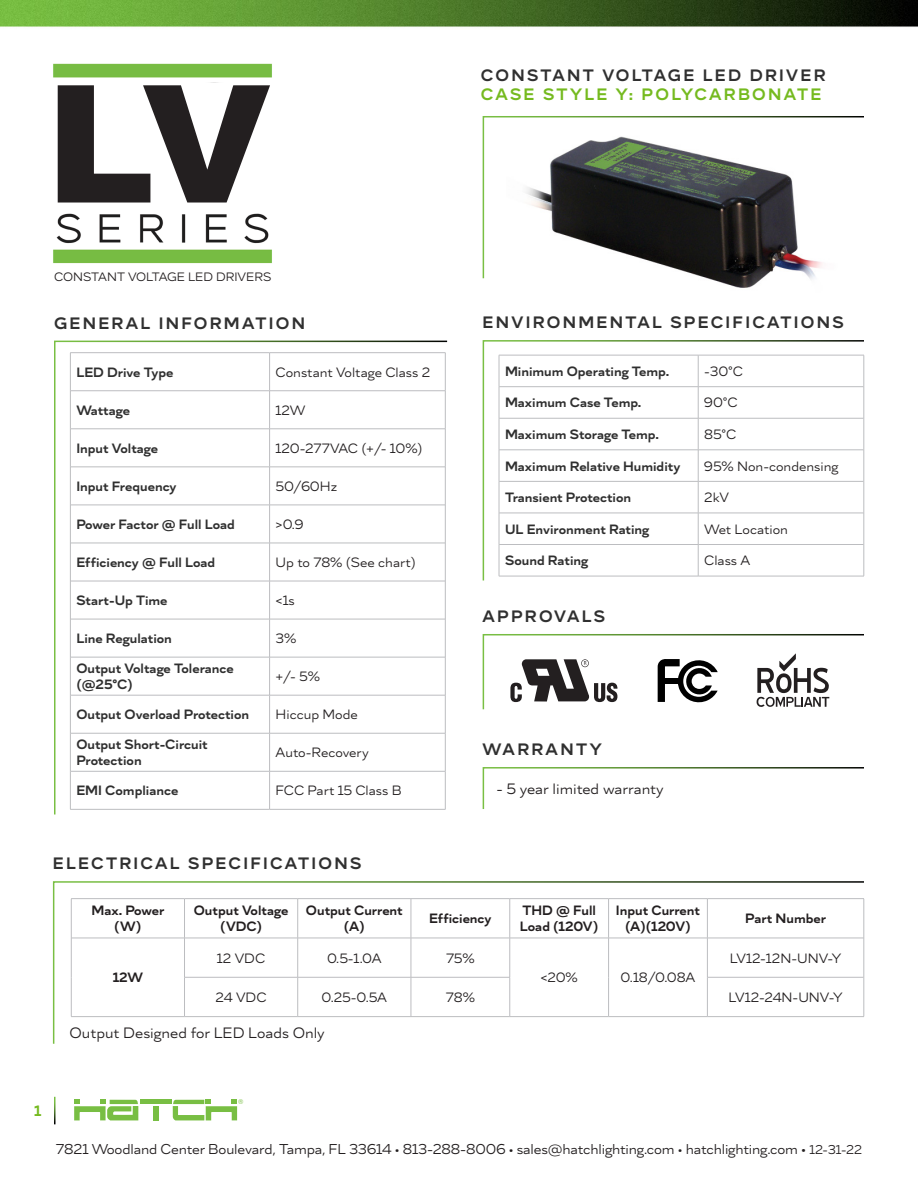
<style>
.page{position:relative;width:918px;height:1188px;background:#fff}
.page>*{position:absolute;margin:0;border:0;box-sizing:border-box;transform-origin:0 0}
.t1{font:900 163.65px "Arial";color:#231f20}
.t2{font:700 16.5px "Skie Wide";letter-spacing:.14em;color:#303030}
.t3{font:700 16.5px "Skie Wide";letter-spacing:.14em;color:#75ba1f}
.t4{font:15px "Skie Wide";color:#231f20}
.t5{font:700 15px "Skie Wide";color:#75ba1f}
.t6{font:14.25px "Skie Wide";letter-spacing:-.01em;color:#231f20}
.t7{font:700 13.5px/16.2px "Skie Wide";color:#2f2f2f}
.t8{font:13.5px "Skie Wide";color:#231f20}
.t9{font:700 13.5px/16.2px "Skie Wide";color:#231f20;text-align:center}
.t10{font:12.15px "Skie Wide";color:#231f20}
.t11{font:6.6px "Helvetica";color:#78be43}
.s1{font-size:15px}
.s2{font-size:12.75px}
</style>
<div class="page">
<img style="left:0;top:0;width:918px;height:27px">
<svg style="left:54px;top:340px;width:394px;height:475px"></svg>
<svg style="left:482px;top:340px;width:383px;height:241px"></svg>
<svg style="left:482px;top:116px;width:382px;height:163px"></svg>
<svg style="left:52px;top:881px;width:812px;height:163px"></svg>
<hr style="left:71px;top:898px;width:114px;height:1px;background:#bcbdc0">
<hr style="left:71px;top:899px;width:1px;height:39px;background:#bcbdc0">
<hr style="left:185px;top:898px;width:113px;height:1px;background:#bcbdc0">
<hr style="left:298px;top:898px;width:113px;height:1px;background:#bcbdc0">
<hr style="left:411px;top:898px;width:99px;height:1px;background:#bcbdc0">
<hr style="left:510px;top:898px;width:99px;height:1px;background:#bcbdc0">
<hr style="left:609px;top:898px;width:98px;height:1px;background:#bcbdc0">
<hr style="left:707px;top:898px;width:157px;height:1px;background:#bcbdc0">
<hr style="left:864px;top:899px;width:1px;height:39px;background:#bcbdc0">
<hr style="left:71px;top:938px;width:1px;height:39px;background:#bcbdc0">
<hr style="left:864px;top:938px;width:1px;height:39px;background:#bcbdc0">
<hr style="left:71px;top:977px;width:1px;height:39px;background:#bcbdc0">
<hr style="left:864px;top:977px;width:1px;height:39px;background:#bcbdc0">
<hr style="left:71px;top:1016px;width:114px;height:1px;background:#bcbdc0">
<hr style="left:185px;top:1016px;width:113px;height:1px;background:#bcbdc0">
<hr style="left:298px;top:1016px;width:113px;height:1px;background:#bcbdc0">
<hr style="left:411px;top:1016px;width:99px;height:1px;background:#bcbdc0">
<hr style="left:510px;top:1016px;width:99px;height:1px;background:#bcbdc0">
<hr style="left:609px;top:1016px;width:98px;height:1px;background:#bcbdc0">
<hr style="left:707px;top:1016px;width:157px;height:1px;background:#bcbdc0">
<hr style="left:184px;top:899px;width:1px;height:39px;background:#bcbdc0">
<hr style="left:297px;top:899px;width:1px;height:39px;background:#bcbdc0">
<hr style="left:411px;top:899px;width:1px;height:39px;background:#bcbdc0">
<hr style="left:510px;top:899px;width:1px;height:39px;background:#bcbdc0">
<hr style="left:608px;top:899px;width:1px;height:39px;background:#bcbdc0">
<hr style="left:707px;top:899px;width:1px;height:39px;background:#bcbdc0">
<hr style="left:71px;top:938px;width:114px;height:1px;background:#bcbdc0">
<hr style="left:185px;top:938px;width:113px;height:1px;background:#bcbdc0">
<hr style="left:184px;top:938px;width:1px;height:39px;background:#bcbdc0">
<hr style="left:298px;top:938px;width:113px;height:1px;background:#bcbdc0">
<hr style="left:297px;top:938px;width:1px;height:39px;background:#bcbdc0">
<hr style="left:411px;top:938px;width:99px;height:1px;background:#bcbdc0">
<hr style="left:411px;top:938px;width:1px;height:39px;background:#bcbdc0">
<hr style="left:510px;top:938px;width:99px;height:1px;background:#bcbdc0">
<hr style="left:510px;top:938px;width:1px;height:39px;background:#bcbdc0">
<hr style="left:609px;top:938px;width:98px;height:1px;background:#bcbdc0">
<hr style="left:608px;top:938px;width:1px;height:39px;background:#bcbdc0">
<hr style="left:707px;top:938px;width:157px;height:1px;background:#bcbdc0">
<hr style="left:707px;top:938px;width:1px;height:39px;background:#bcbdc0">
<hr style="left:184px;top:977px;width:114px;height:1px;background:#bcbdc0">
<hr style="left:184px;top:977px;width:1px;height:39px;background:#bcbdc0">
<hr style="left:298px;top:977px;width:113px;height:1px;background:#bcbdc0">
<hr style="left:297px;top:977px;width:1px;height:39px;background:#bcbdc0">
<hr style="left:411px;top:977px;width:99px;height:1px;background:#bcbdc0">
<hr style="left:411px;top:977px;width:1px;height:39px;background:#bcbdc0">
<hr style="left:510px;top:977px;width:1px;height:39px;background:#bcbdc0">
<hr style="left:608px;top:977px;width:1px;height:39px;background:#bcbdc0">
<hr style="left:707px;top:977px;width:157px;height:1px;background:#bcbdc0">
<hr style="left:707px;top:977px;width:1px;height:39px;background:#bcbdc0">
<svg style="left:482px;top:767px;width:382px;height:42px"></svg>
<hr style="left:140px;top:1100px;width:32px;height:4px;background:#78be43">
<div style="left:153px;top:1106px;width:5px;height:14px;background:#78be43"></div>
<svg style="left:74px;top:1100px;width:64px;height:20px"></svg>
<svg style="left:173px;top:1100px;width:64px;height:20px"></svg>
<img style="left:53px;top:63px;width:219px;height:201px">
<div style="left:37px;top:83px;width:258px;height:128px;background:#fff"></div>
<svg style="left:482px;top:634px;width:382px;height:76px"></svg>
<img style="left:507px;top:125px;width:339px;height:163px">
<h1 class="t1" style="left:46px;top:50px;width:226px">LV</h1>
<p class="t2" style="left:481px;top:69px;width:346px">CONSTANT VOLTAGE LED DRIVER</p>
<p class="t3" style="left:481px;top:88px;width:342px">CASE STYLE Y: POLYCARBONATE</p>
<p class="t10" style="left:54px;top:272px;width:219px">CONSTANT VOLTAGE LED DRIVERS</p>
<p class="t2" style="left:54px;top:316px;width:253px">GENERAL INFORMATION</p>
<p class="t2" style="left:483px;top:316px;width:362px">ENVIRONMENTAL SPECIFICATIONS</p>
<p class="t7" style="left:76px;top:365px;width:99px">LED Drive Type</p>
<p class="t8" style="left:276px;top:366px;width:156px">Constant Voltage Class 2</p>
<p class="t7" style="left:76px;top:403px;width:55px">Wattage</p>
<p class="t8" style="left:276px;top:404px;width:31px">12W</p>
<p class="t7" style="left:76px;top:441px;width:83px">Input Voltage</p>
<p class="t8" style="left:276px;top:442px;width:149px">120-277VAC (+/- 10%)</p>
<p class="t7" style="left:76px;top:480px;width:102px">Input Frequency</p>
<p class="t8" style="left:276px;top:480px;width:63px">50/60Hz</p>
<p class="t7" style="left:76px;top:518px;width:160px">Power Factor @ Full Load</p>
<p class="t8" style="left:276px;top:519px;width:30px">&gt;0.9</p>
<p class="t7" style="left:76px;top:556px;width:140px">Efficiency @ Full Load</p>
<p class="t8" style="left:276px;top:557px;width:142px">Up to 78% (See chart)</p>
<p class="t7" style="left:76px;top:594px;width:93px">Start-Up Time</p>
<p class="t8" style="left:276px;top:595px;width:21px">&lt;1s</p>
<p class="t7" style="left:76px;top:632px;width:97px">Line Regulation</p>
<p class="t8" style="left:276px;top:633px;width:22px">3%</p>
<p class="t7" style="left:76px;top:662px;width:159px">Output Voltage Tolerance (@25°C)</p>
<p class="t8" style="left:276px;top:671px;width:46px">+/- 5%</p>
<p class="t7" style="left:76px;top:708px;width:174px">Output Overload Protection</p>
<p class="t8" style="left:276px;top:709px;width:84px">Hiccup Mode</p>
<p class="t7" style="left:76px;top:738px;width:133px">Output Short-Circuit<br>Protection</p>
<p class="t8" style="left:276px;top:747px;width:95px">Auto-Recovery</p>
<p class="t7" style="left:76px;top:784px;width:103px">EMI Compliance</p>
<p class="t8" style="left:276px;top:785px;width:127px">FCC Part 15 Class B</p>
<p class="t7" style="left:505px;top:365px;width:166px">Minimum Operating Temp.</p>
<p class="t8" style="left:704px;top:366px;width:40px">-30°C</p>
<p class="t7" style="left:505px;top:396px;width:138px">Maximum Case Temp.</p>
<p class="t8" style="left:704px;top:397px;width:35px">90°C</p>
<p class="t7" style="left:505px;top:428px;width:155px">Maximum Storage Temp.</p>
<p class="t8" style="left:704px;top:429px;width:34px">85°C</p>
<p class="t7" style="left:505px;top:459px;width:177px">Maximum Relative Humidity</p>
<p class="t8" style="left:704px;top:460px;width:136px">95% Non-condensing</p>
<p class="t7" style="left:505px;top:491px;width:128px">Transient Protection</p>
<p class="t8" style="left:704px;top:492px;width:26px">2kV</p>
<p class="t7" style="left:505px;top:522px;width:146px">UL Environment Rating</p>
<p class="t8" style="left:704px;top:523px;width:85px">Wet Location</p>
<p class="t7" style="left:505px;top:554px;width:85px">Sound Rating</p>
<p class="t8" style="left:704px;top:555px;width:48px">Class A</p>
<p class="t2" style="left:483px;top:610px;width:124px">APPROVALS</p>
<p class="t2" style="left:483px;top:743px;width:121px">WARRANTY</p>
<p class="t4" style="left:496px;top:783px;width:169px">- 5 year limited warranty</p>
<p class="t2" style="left:53px;top:857px;width:310px">ELECTRICAL SPECIFICATIONS</p>
<p class="t9" style="left:92px;top:904px;width:74px">Max. Power (W)</p>
<p class="t9" style="left:194px;top:904px;width:96px">Output Voltage (VDC)</p>
<p class="t9" style="left:306px;top:904px;width:98px">Output Current (A)</p>
<p class="t9" style="left:429px;top:912px;width:64px">Efficiency</p>
<p class="t9" style="left:520px;top:904px;width:80px;text-align:left">THD @ Full<br>Load (120V)</p>
<p class="t9" style="left:616px;top:904px;width:85px">Input Current (A)(120V)</p>
<p class="t9" style="left:745px;top:912px;width:82px">Part Number</p>
<p class="t9" style="left:113px;top:971px;width:32px">12W</p>
<p class="t8" style="left:217px;top:952px;width:50px">12 VDC</p>
<p class="t8" style="left:327px;top:952px;width:56px">0.5-1.0A</p>
<p class="t8" style="left:446px;top:952px;width:30px">75%</p>
<p class="t8" style="left:730px;top:952px;width:113px">LV12-12N-UNV-Y</p>
<p class="t8" style="left:540px;top:972px;width:39px">&lt;20%</p>
<p class="t8" style="left:621px;top:972px;width:76px">0.18/0.08A</p>
<p class="t8" style="left:216px;top:992px;width:53px">24 VDC</p>
<p class="t8" style="left:322px;top:992px;width:67px">0.25-0.5A</p>
<p class="t8" style="left:446px;top:992px;width:31px">78%</p>
<p class="t8" style="left:729px;top:992px;width:116px">LV12-24N-UNV-Y</p>
<p class="t4" style="left:70px;top:1027px;width:257px">Output Designed for LED Loads Only</p>
<p class="t5" style="left:34px;top:1105px;width:9px">1</p>
<p class="t11" style="left:238px;top:1098px;width:6px">®</p>
<p class="t6" style="left:56px;top:1143px;width:808px">7821 Woodland Center Boulevard, Tampa, FL 33614 • 813-288-8006 • sales@hatchlighting.com • hatchlighting.com <span class="s1">•</span> <span class="s2">12-31-22</span></p>
</div>
